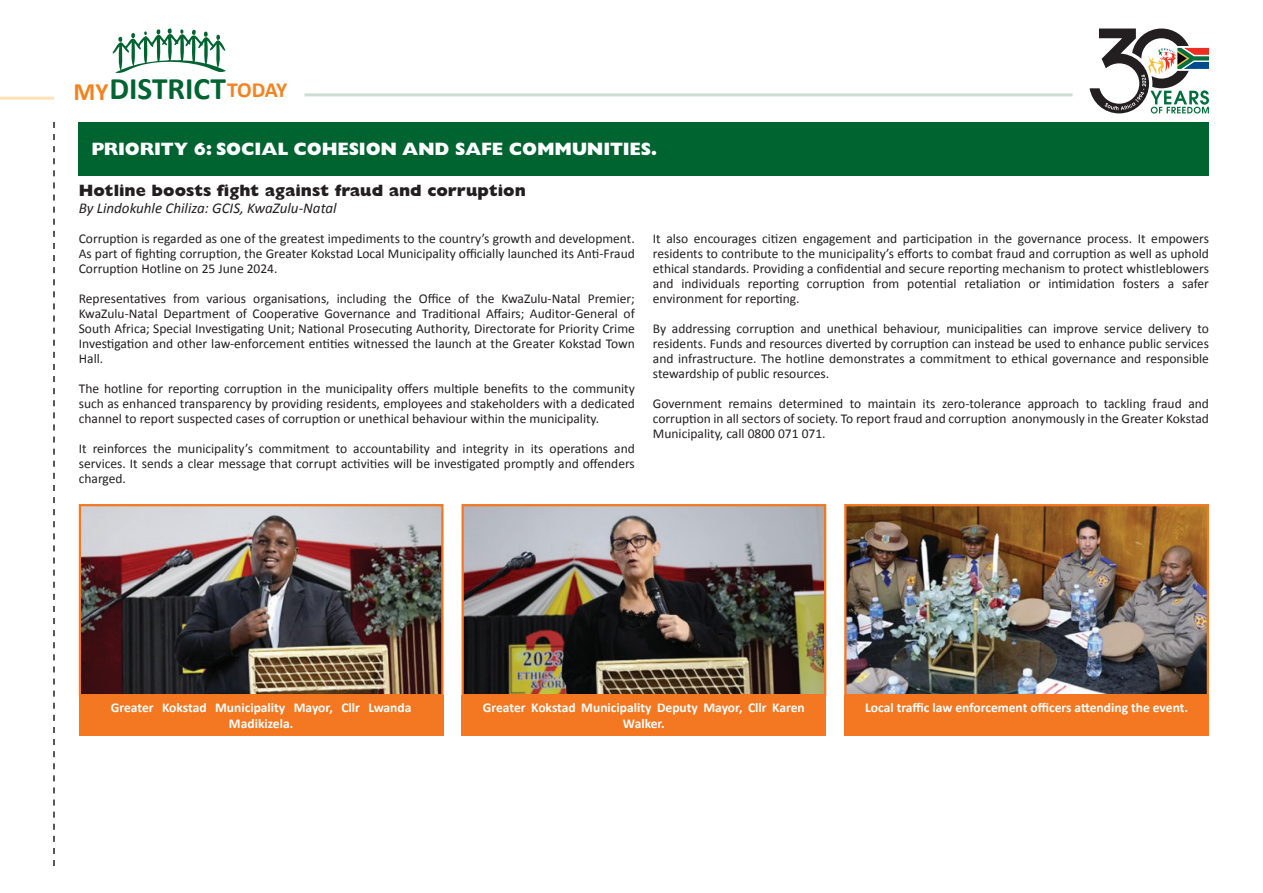
<style>
.page{position:relative;width:1263px;height:893px;background:#fff}
.page>*{position:absolute;margin:0;border:0;box-sizing:border-box;transform-origin:0 0}
.t1{font:700 31.35px "Calibri";color:#006431}
.t2{font:800 18px "Gill Sans MT Pro";letter-spacing:-.01em;color:#fff}
.t3{font:800 16.5px "Gill Sans MT Pro";color:#231f20}
.t4{font:italic 15px "Calibri";color:#231f20}
.t5{font:13.5px/15px "Calibri";color:#231f20;text-align:justify}
.t6{font:700 13.5px/16.2px "Calibri";color:#fff;text-align:center}
.s1{font-size:25.05px;color:#f58220}
.s2{font-size:21.6px;color:#f58220}
</style>
<div class="page">
<div style="left:79px;top:122px;width:1130px;height:54px;background:#006431"></div>
<svg style="left:53px;top:122px;width:2px;height:744px"></svg>
<hr style="left:0;top:97px;width:54px;height:3px;background:#fee2b7">
<hr style="left:304px;top:93px;width:768px;height:3px;background:#ccdcd0">
<svg style="left:113px;top:28px;width:113px;height:45px"></svg>
<svg style="left:1089px;top:29px;width:120px;height:85px"></svg>
<img style="left:82px;top:507px;width:358px;height:186px">
<div style="left:79px;top:504px;width:364px;height:192px;border:2px solid #f47721"></div>
<div style="left:79px;top:695px;width:364px;height:41px;background:#f47721"></div>
<img style="left:464px;top:507px;width:359px;height:186px">
<div style="left:461px;top:504px;width:365px;height:192px;border:2px solid #f47721"></div>
<div style="left:461px;top:695px;width:365px;height:41px;background:#f47721"></div>
<img style="left:847px;top:507px;width:359px;height:186px">
<div style="left:844px;top:504px;width:365px;height:192px;border:2px solid #f47721"></div>
<div style="left:844px;top:695px;width:365px;height:41px;background:#f47721"></div>
<h1 class="t1" style="left:73px;top:69px;width:215px"><span class="s1">MY</span>DISTRICT<span class="s2">TODAY</span></h1>
<h2 class="t2" style="left:91px;top:138px;width:568px">PRIORITY 6: SOCIAL COHESION AND SAFE COMMUNITIES.</h2>
<p class="t3" style="left:79px;top:181px;width:449px">Hotline boosts fight against fraud and corruption</p>
<p class="t4" style="left:79px;top:197px;width:259px">By Lindokuhle Chiliza: GCIS, KwaZulu-Natal</p>
<p class="t5" style="left:79px;top:231px;width:558px">Corruption is regarded as one of the greatest impediments to the country’s growth and development.<br>As part of fighting corruption, the Greater Kokstad Local Municipality officially launched its Anti-Fraud Corruption Hotline on 25 June 2024.</p>
<p class="t5" style="left:79px;top:291px;width:558px">Representatives from various organisations, including the Office of the KwaZulu-Natal Premier; KwaZulu-Natal Department of Cooperative Governance and Traditional Affairs; Auditor-General of South Africa; Special Investigating Unit; National Prosecuting Authority, Directorate for Priority Crime Investigation and other law-enforcement entities witnessed the launch at the Greater Kokstad Town Hall.</p>
<p class="t5" style="left:79px;top:381px;width:558px">The hotline for reporting corruption in the municipality offers multiple benefits to the community such as enhanced transparency by providing residents, employees and stakeholders with a dedicated channel to report suspected cases of corruption or unethical behaviour within the municipality.</p>
<p class="t5" style="left:79px;top:441px;width:558px">It reinforces the municipality’s commitment to accountability and integrity in its operations and services. It sends a clear message that corrupt activities will be investigated promptly and offenders charged.</p>
<p class="t5" style="left:653px;top:231px;width:558px">It also encourages citizen engagement and participation in the governance process. It empowers residents to contribute to the municipality’s efforts to combat fraud and corruption as well as uphold ethical standards. Providing a confidential and secure reporting mechanism to protect whistleblowers and individuals reporting corruption from potential retaliation or intimidation fosters a safer environment for reporting.</p>
<p class="t5" style="left:653px;top:321px;width:558px">By addressing corruption and unethical behaviour, municipalities can improve service delivery to residents. Funds and resources diverted by corruption can instead be used to enhance public services and infrastructure. The hotline demonstrates a commitment to ethical governance and responsible stewardship of public resources.</p>
<p class="t5" style="left:653px;top:396px;width:558px">Government remains determined to maintain its zero-tolerance approach to tackling fraud and corruption in all sectors of society. To report fraud and corruption anonymously in the Greater Kokstad Municipality, call 0800 071 071.</p>
<p class="t6" style="left:111px;top:699px;width:302px">Greater Kokstad Municipality Mayor, Cllr Lwanda<br>Madikizela.</p>
<p class="t6" style="left:483px;top:699px;width:323px">Greater Kokstad Municipality Deputy Mayor, Cllr Karen<br>Walker.</p>
<p class="t6" style="left:865px;top:699px;width:324px">Local traffic law enforcement officers attending the event.</p>
</div>
